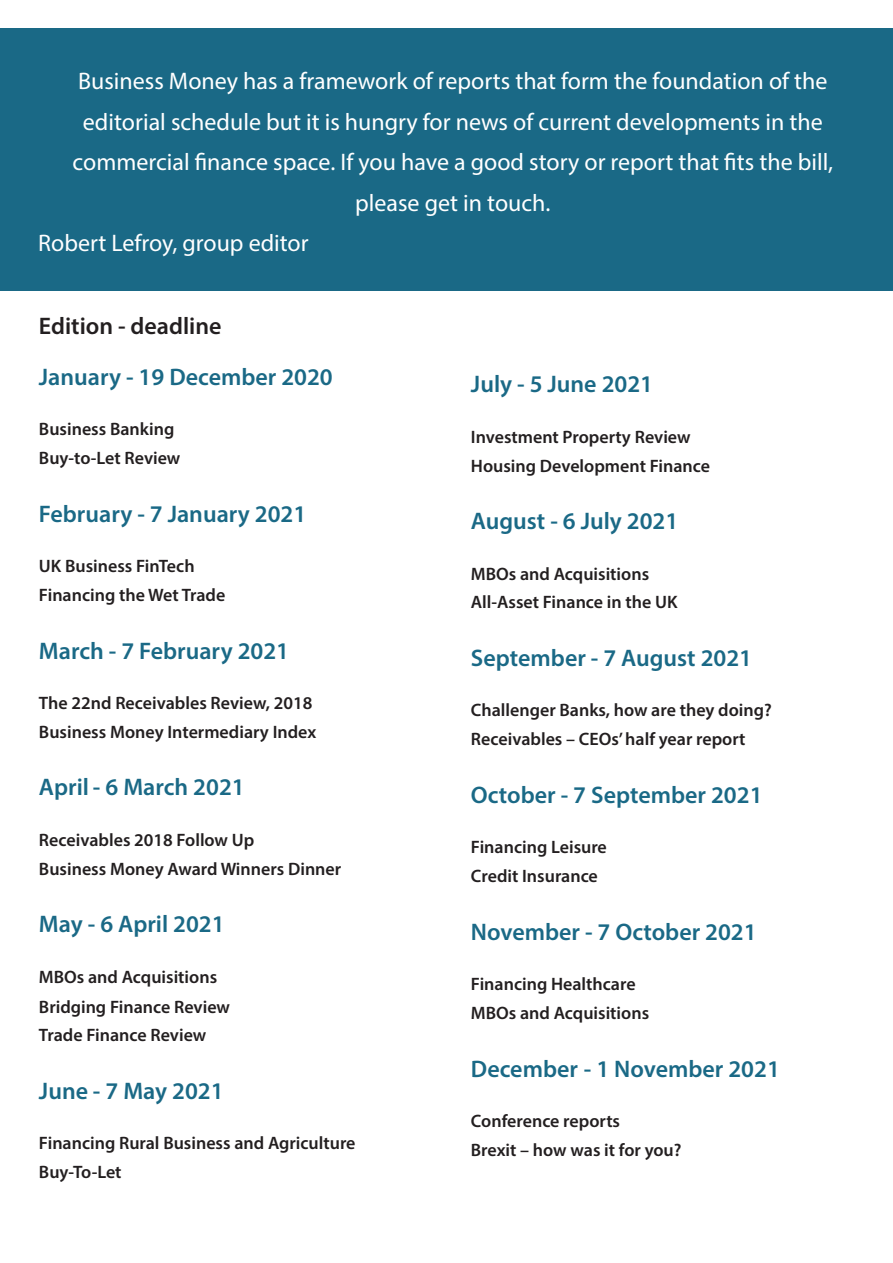
<style>
.page{position:relative;width:893px;height:1263px;background:#fff}
.page>*{position:absolute;margin:0;border:0;box-sizing:border-box;transform-origin:0 0}
.t1{font:24px "Myriad Pro";color:#fff}
.t2{font:600 24px "Myriad Pro";color:#1a6986}
.t3{font:600 24px "Myriad Pro";color:#231f20}
.t4{font:600 18px/28.8px "Myriad Pro";color:#231f20}
</style>
<div class="page">
<div style="left:0;top:28px;width:893px;height:263px;background:#1a6986"></div>
<h1 class="t1" style="left:78px;top:66px;width:751px">Business Money has a framework of reports that form the foundation of the</h1>
<h1 class="t1" style="left:83px;top:107px;width:741px">editorial schedule but it is hungry for news of current developments in the</h1>
<h1 class="t1" style="left:73px;top:147px;width:762px">commercial finance space. If you have a good story or report that fits the bill,</h1>
<h1 class="t1" style="left:355px;top:188px;width:197px">please get in touch.</h1>
<h1 class="t1" style="left:38px;top:228px;width:272px">Robert Lefroy, group editor</h1>
<h1 class="t3" style="left:39px;top:311px;width:184px">Edition - deadline</h1>
<h1 class="t2" style="left:39px;top:361px;width:295px">January - 19 December 2020</h1>
<p class="t4" style="left:39px;top:414px;width:143px">Business Banking<br>Buy-to-Let Review</p>
<h1 class="t2" style="left:39px;top:498px;width:269px">February - 7 January 2021</h1>
<p class="t4" style="left:39px;top:551px;width:188px">UK Business FinTech<br>Financing the Wet Trade</p>
<h1 class="t2" style="left:39px;top:635px;width:252px">March - 7 February 2021</h1>
<p class="t4" style="left:39px;top:688px;width:279px">The 22nd Receivables Review, 2018<br>Business Money Intermediary Index</p>
<h1 class="t2" style="left:39px;top:772px;width:207px">April - 6 March 2021</h1>
<p class="t4" style="left:39px;top:825px;width:304px">Receivables 2018 Follow Up<br>Business Money Award Winners Dinner</p>
<h1 class="t2" style="left:39px;top:909px;width:187px">May - 6 April 2021</h1>
<p class="t4" style="left:39px;top:961px;width:193px;line-height:29.4px">MBOs and Acquisitions<br>Bridging Finance Review<br>Trade Finance Review</p>
<h1 class="t2" style="left:39px;top:1076px;width:186px">June - 7 May 2021</h1>
<p class="t4" style="left:39px;top:1128px;width:318px">Financing Rural Business and Agriculture<br>Buy-To-Let</p>
<h1 class="t2" style="left:471px;top:369px;width:184px">July - 5 June 2021</h1>
<p class="t4" style="left:471px;top:422px;width:241px">Investment Property Review<br>Housing Development Finance</p>
<h1 class="t2" style="left:471px;top:506px;width:209px">August - 6 July 2021</h1>
<p class="t4" style="left:471px;top:559px;width:208px">MBOs and Acquisitions<br>All-Asset Finance in the UK</p>
<h1 class="t2" style="left:471px;top:643px;width:283px">September - 7 August 2021</h1>
<p class="t4" style="left:471px;top:695px;width:302px">Challenger Banks, how are they doing?<br>Receivables – CEOs’ half year report</p>
<h1 class="t2" style="left:471px;top:779px;width:293px">October - 7 September 2021</h1>
<p class="t4" style="left:471px;top:832px;width:137px">Financing Leisure<br>Credit Insurance</p>
<h1 class="t2" style="left:471px;top:916px;width:287px">November - 7 October 2021</h1>
<p class="t4" style="left:471px;top:969px;width:180px">Financing Healthcare<br>MBOs and Acquisitions</p>
<h1 class="t2" style="left:471px;top:1053px;width:310px">December - 1 November 2021</h1>
<p class="t4" style="left:471px;top:1106px;width:212px">Conference reports<br>Brexit – how was it for you?</p>
</div>
